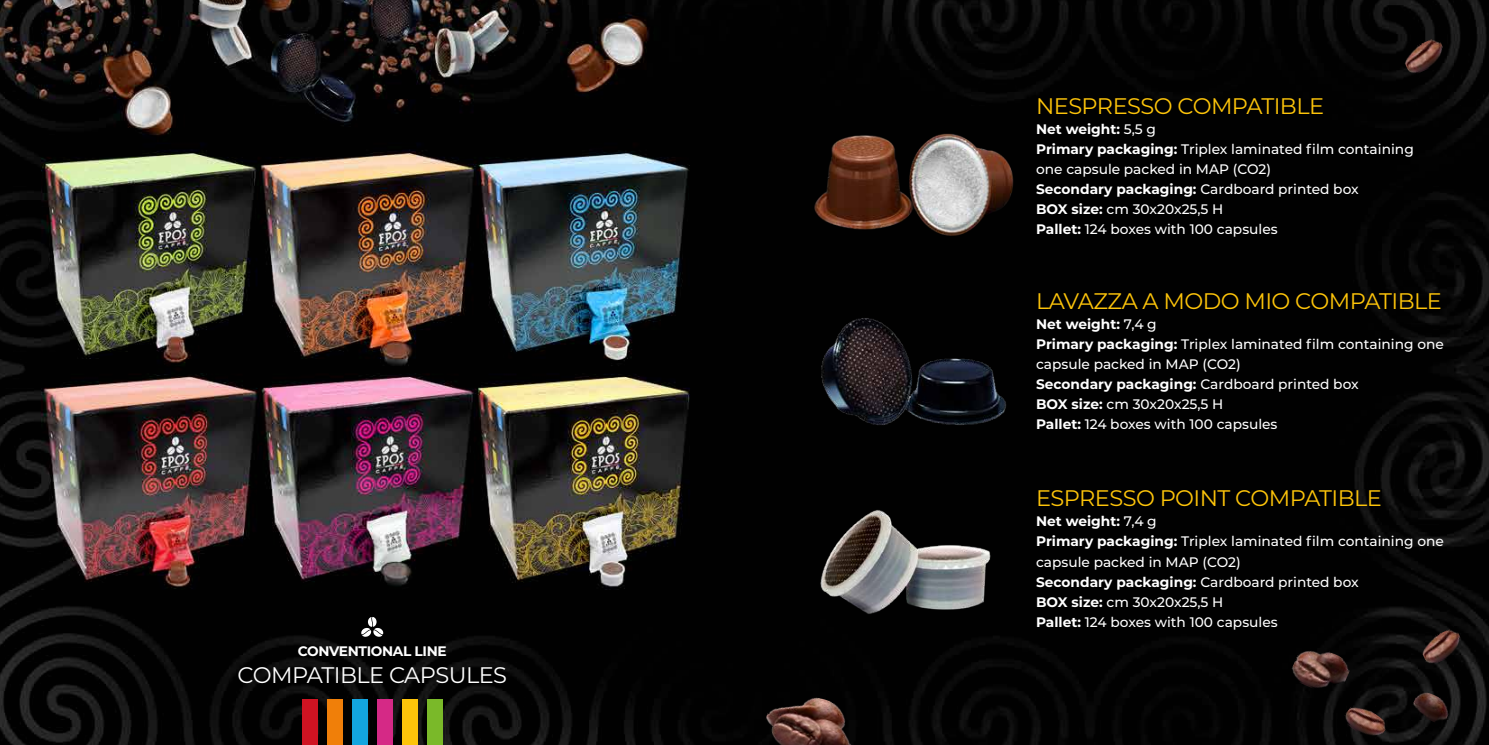
<style>
.page{position:relative;width:1489px;height:745px;background:#fff}
.page>*{position:absolute;margin:0;border:0;box-sizing:border-box;transform-origin:0 0}
.t1{font:22.5px "Montserrat";letter-spacing:-.025em;color:#fdc40a}
.t2{font:22.5px "Montserrat";letter-spacing:-.025em;color:#fff}
.t3{font:500 13.75px/20px "Montserrat";color:#fff}
.t4{font:700 13.75px "Montserrat";letter-spacing:-.025em;color:#fff}
.s1{font-weight:700}
</style>
<div class="page">
<img style="left:0;top:0;width:1488px;height:744px">
<div style="left:352px;top:699px;width:16px;height:45px;background:#13a5df"></div>
<div style="left:302px;top:699px;width:15px;height:45px;background:#cf1322"></div>
<div style="left:327px;top:699px;width:15px;height:45px;background:#f07f09"></div>
<div style="left:377px;top:699px;width:16px;height:45px;background:#d52986"></div>
<div style="left:402px;top:699px;width:15px;height:45px;background:#fdc40a"></div>
<div style="left:427px;top:699px;width:15px;height:45px;background:#7ab929"></div>
<svg style="left:361px;top:616px;width:22px;height:20px"></svg>
<img style="left:810px;top:92px;width:208px;height:170px">
<img style="left:810px;top:287px;width:208px;height:171px">
<img style="left:810px;top:487px;width:208px;height:148px">
<img style="left:1287px;top:640px;width:66px;height:58px">
<img style="left:1409px;top:688px;width:43px;height:37px">
<img style="left:1417px;top:626px;width:48px;height:40px">
<img style="left:1400px;top:36px;width:48px;height:41px">
<img style="left:1340px;top:698px;width:49px;height:46px">
<img style="left:759px;top:685px;width:102px;height:59px">
<p class="t4" style="left:298px;top:641px;width:151px">CONVENTIONAL LINE</p>
<h1 class="t2" style="left:237px;top:659px;width:271px">COMPATIBLE CAPSULES</h1>
<h1 class="t1" style="left:1036px;top:91px;width:289px">NESPRESSO COMPATIBLE</h1>
<p class="t3" style="left:1036px;top:119px;width:379px"><span class="s1">Net weight:</span> 5,5 g<br><span class="s1">Primary packaging:</span> Triplex laminated film containing one capsule packed in MAP (CO2)<br><span class="s1">Secondary packaging:</span> Cardboard printed box<br><span class="s1">BOX size:</span> cm 30x20x25,5 H<br><span class="s1">Pallet:</span> 124 boxes with 100 capsules</p>
<h1 class="t1" style="left:1036px;top:285px;width:407px">LAVAZZA A MODO MIO COMPATIBLE</h1>
<p class="t3" style="left:1036px;top:313px;width:409px"><span class="s1">Net weight:</span> 7,4 g<br><span class="s1">Primary packaging:</span> Triplex laminated film containing one capsule packed in MAP (CO2)<br><span class="s1">Secondary packaging:</span> Cardboard printed box<br><span class="s1">BOX size:</span> cm 30x20x25,5 H<br><span class="s1">Pallet:</span> 124 boxes with 100 capsules</p>
<h1 class="t1" style="left:1036px;top:482px;width:347px">ESPRESSO POINT COMPATIBLE</h1>
<p class="t3" style="left:1036px;top:510px;width:409px"><span class="s1">Net weight:</span> 7,4 g<br><span class="s1">Primary packaging:</span> Triplex laminated film containing one capsule packed in MAP (CO2)<br><span class="s1">Secondary packaging:</span> Cardboard printed box<br><span class="s1">BOX size:</span> cm 30x20x25,5 H<br><span class="s1">Pallet:</span> 124 boxes with 100 capsules</p>
</div>
